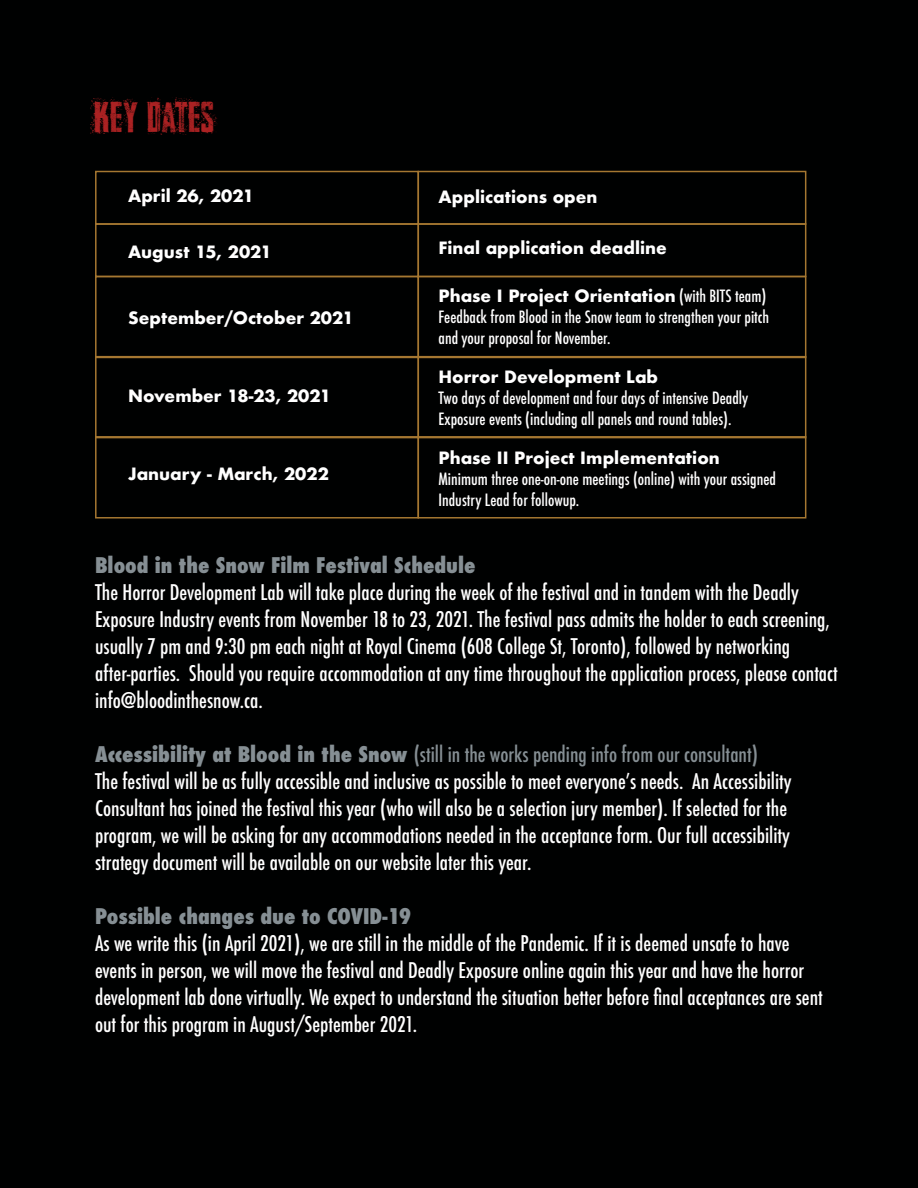
<style>
.page{position:relative;width:918px;height:1188px;background:#000101}
.page>*{position:absolute;margin:0;border:0;box-sizing:border-box;transform-origin:0 0}
.t1{font:36px "CUREOFPAIN";color:#ac2223}
.t2{font:500 condensed 21px/27px "Futura";color:#fff}
.t3{font:800 condensed 21px "Futura";color:#868f94}
.t4{font:500 condensed 16.5px/21px "Futura";color:#fff}
.t5{font:700 16.5px "Futura";color:#fff}
.s1{font-weight:700;font-stretch:normal}
.s2{font-weight:800;color:#868f94}
.s3{color:#868f94}
</style>
<div class="page">
<div style="left:95px;top:171px;width:324px;height:54px;border:2px solid #a57731"></div>
<div style="left:418px;top:171px;width:388px;height:54px;border:2px solid #a57731"></div>
<div style="left:95px;top:223px;width:324px;height:54px;border:2px solid #a57731"></div>
<div style="left:418px;top:223px;width:388px;height:54px;border:2px solid #a57731"></div>
<div style="left:95px;top:276px;width:324px;height:82px;border:2px solid #a57731"></div>
<div style="left:418px;top:276px;width:388px;height:82px;border:2px solid #a57731"></div>
<div style="left:95px;top:356px;width:324px;height:82px;border:2px solid #a57731"></div>
<div style="left:418px;top:356px;width:388px;height:82px;border:2px solid #a57731"></div>
<div style="left:95px;top:436px;width:324px;height:83px;border:2px solid #a57731"></div>
<div style="left:418px;top:436px;width:388px;height:83px;border:2px solid #a57731"></div>
<h1 class="t1" style="left:95px;top:95px;width:122px">KEY DATES</h1>
<p class="t5" style="left:128px;top:184px;width:127px">April 26, 2021</p>
<p class="t5" style="left:128px;top:240px;width:145px">August 15, 2021</p>
<p class="t5" style="left:128px;top:306px;width:227px">September/October 2021</p>
<p class="t5" style="left:128px;top:383px;width:205px">November 18-23, 2021</p>
<p class="t5" style="left:128px;top:461px;width:202px">January - March, 2022</p>
<p class="t5" style="left:439px;top:185px;width:160px">Applications open</p>
<p class="t5" style="left:439px;top:236px;width:230px">Final application deadline</p>
<p class="t4" style="left:439px;top:286px;width:332px"><span class="s1">Phase I Project Orientation</span> (with BITS team)<br>Feedback from Blood in the Snow team to strengthen your pitch and your proposal for November.</p>
<p class="t5" style="left:439px;top:365px;width:221px">Horror Development Lab</p>
<p class="t4" style="left:439px;top:388px;width:311px">Two days of development and four days of intensive Deadly<br>Exposure events (including all panels and round tables).</p>
<p class="t5" style="left:439px;top:446px;width:283px">Phase II Project Implementation</p>
<p class="t4" style="left:439px;top:469px;width:339px">Minimum three one-on-one meetings (online) with your assigned<br>Industry Lead for followup.</p>
<p class="t3" style="left:95px;top:551px;width:382px">Blood in the Snow Film Festival Schedule</p>
<p class="t2" style="left:95px;top:579px;width:744px">The Horror Development Lab will take place during the week of the festival and in tandem with the Deadly Exposure Industry events from November 18 to 23, 2021. The festival pass admits the holder to each screening, usually 7 pm and 9:30 pm each night at Royal Cinema (608 College St, Toronto), followed by networking after-parties. Should you require accommodation at any time throughout the application process, please contact info@bloodinthesnow.ca.</p>
<p class="t2" style="left:95px;top:741px;width:698px"><span class="s2">Accessibility at Blood in the Snow</span> <span class="s3">(still in the works pending info from our consultant)<br></span>The festival will be as fully accessible and inclusive as possible to meet everyone’s needs. An Accessibility Consultant has joined the festival this year (who will also be a selection jury member). If selected for the program, we will be asking for any accommodations needed in the acceptance form. Our full accessibility strategy document will be available on our website later this year.</p>
<p class="t3" style="left:95px;top:902px;width:318px">Possible changes due to COVID-19</p>
<p class="t2" style="left:95px;top:930px;width:729px">As we write this (in April 2021), we are still in the middle of the Pandemic. If it is deemed unsafe to have events in person, we will move the festival and Deadly Exposure online again this year and have the horror development lab done virtually. We expect to understand the situation better before final acceptances are sent out for this program in August/September 2021.</p>
</div>
